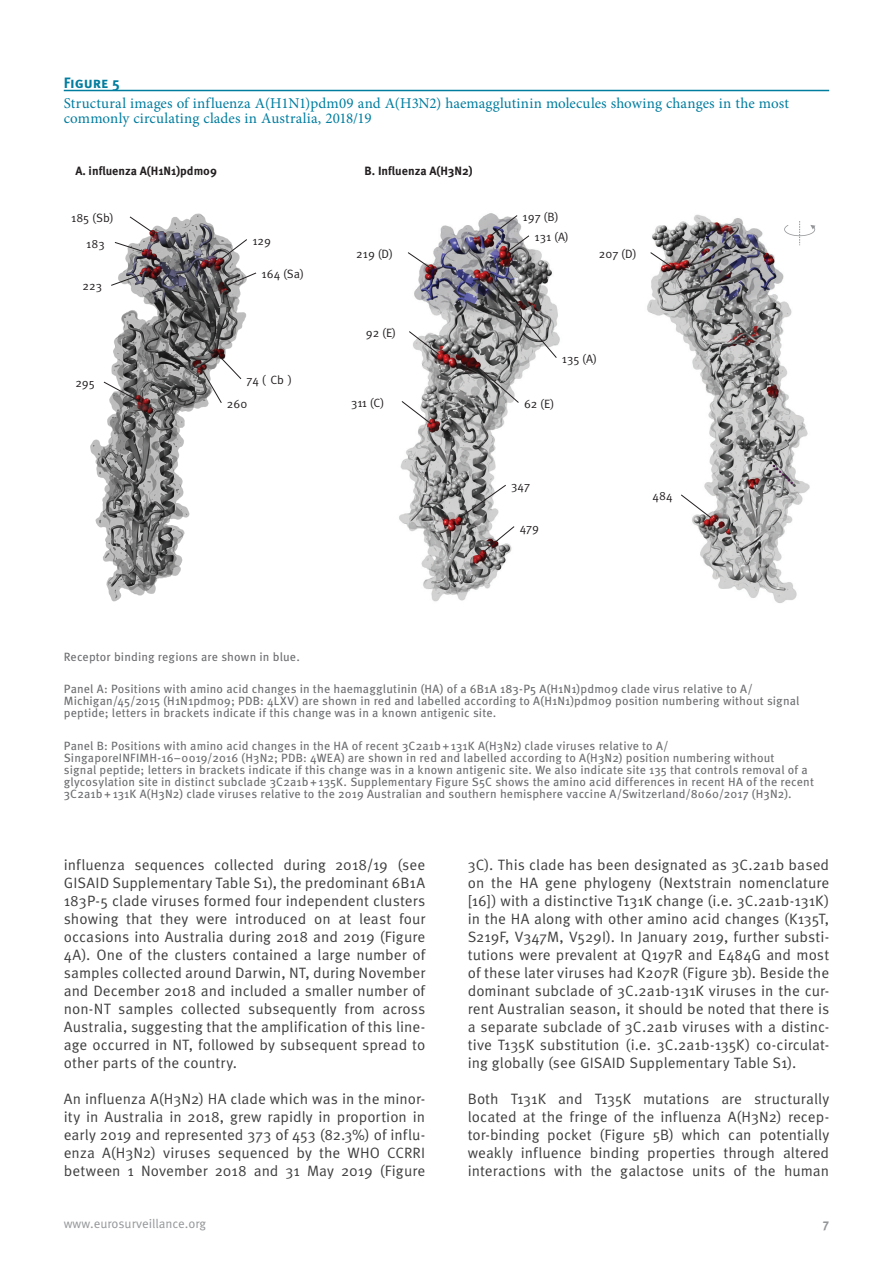
<style>
.page{position:relative;width:893px;height:1263px;background:#fff}
.page>*{position:absolute;margin:0;border:0;box-sizing:border-box;transform-origin:0 0}
.t1{font:15px/18px "Meta Pro";letter-spacing:.005em;color:#3e3e3f;text-align:justify}
.t2{font:15px/15px "Minion Pro";letter-spacing:.005em;color:#007d9f}
.t3{font:700 15px "Meta Pro";letter-spacing:-.005em;color:#007d9f}
.t4{font:12.75px "Meta Pro";color:#939598}
.t5{font:700 12.75px "Meta Pro";color:#939598}
.t6{font:12px/12px "Meta Pro";letter-spacing:.01em;color:#6c6d70}
.t7{font:12px "Meta Pro";color:#231f20}
.t8{font:700 12px "Meta Pro";color:#231f20}
</style>
<div class="page">
<hr style="left:64px;top:90px;width:765px;height:1px;background:#007d9f">
<img style="left:90px;top:213px;width:157px;height:389px">
<svg style="left:220px;top:239px;width:27px;height:21px"></svg>
<svg style="left:129px;top:216px;width:24px;height:17px"></svg>
<svg style="left:114px;top:242px;width:30px;height:10px"></svg>
<svg style="left:111px;top:274px;width:32px;height:12px"></svg>
<svg style="left:201px;top:358px;width:41px;height:45px"></svg>
<svg style="left:221px;top:272px;width:36px;height:16px"></svg>
<svg style="left:103px;top:382px;width:40px;height:21px"></svg>
<img style="left:399px;top:213px;width:161px;height:389px">
<img style="left:647px;top:214px;width:169px;height:389px">
<svg style="left:784px;top:221px;width:31px;height:24px"></svg>
<svg style="left:490px;top:215px;width:39px;height:39px"></svg>
<svg style="left:408px;top:252px;width:23px;height:17px"></svg>
<svg style="left:409px;top:331px;width:30px;height:24px"></svg>
<svg style="left:401px;top:401px;width:31px;height:24px"></svg>
<svg style="left:460px;top:485px;width:46px;height:33px"></svg>
<svg style="left:482px;top:526px;width:33px;height:27px"></svg>
<svg style="left:681px;top:494px;width:30px;height:24px"></svg>
<svg style="left:477px;top:366px;width:42px;height:37px;background:#a4a4a4"></svg>
<svg style="left:490px;top:280px;width:67px;height:78px;background:#969696"></svg>
<svg style="left:650px;top:252px;width:24px;height:17px"></svg>
<p class="t3" style="left:64px;top:73px;width:58px">Figure 5</p>
<p class="t2" style="left:64px;top:96px;width:727px">Structural images of influenza A(H1N1)pdm09 and A(H3N2) haemagglutinin molecules showing changes in the most commonly circulating clades in Australia, 2018/19</p>
<p class="t8" style="left:75px;top:163px;width:143px">A. influenza A(H1N1)pdm09</p>
<p class="t8" style="left:365px;top:163px;width:110px">B. Influenza A(H3N2)</p>
<p class="t7" style="left:71px;top:210px;width:44px">185 (Sb)</p>
<p class="t7" style="left:86px;top:236px;width:20px">183</p>
<p class="t7" style="left:83px;top:279px;width:21px">223</p>
<p class="t7" style="left:75px;top:375px;width:21px">295</p>
<p class="t7" style="left:252px;top:233px;width:20px">129</p>
<p class="t7" style="left:262px;top:266px;width:44px">164 (Sa)</p>
<p class="t7" style="left:247px;top:372px;width:47px">74 ( Cb )</p>
<p class="t7" style="left:227px;top:396px;width:22px">260</p>
<p class="t7" style="left:356px;top:246px;width:38px">219 (D)</p>
<p class="t7" style="left:366px;top:325px;width:32px">92 (E)</p>
<p class="t7" style="left:351px;top:395px;width:35px">311 (C)</p>
<p class="t7" style="left:523px;top:209px;width:38px">197 (B)</p>
<p class="t7" style="left:535px;top:229px;width:36px">131 (A)</p>
<p class="t7" style="left:599px;top:246px;width:39px">207 (D)</p>
<p class="t7" style="left:562px;top:351px;width:37px">135 (A)</p>
<p class="t7" style="left:524px;top:396px;width:32px">62 (E)</p>
<p class="t7" style="left:511px;top:478px;width:20px">347</p>
<p class="t7" style="left:520px;top:520px;width:21px">479</p>
<p class="t7" style="left:653px;top:488px;width:21px">484</p>
<p class="t6" style="left:64px;top:651px;width:238px">Receptor binding regions are shown in blue.</p>
<p class="t6" style="left:64px;top:683px;width:737px">Panel A: Positions with amino acid changes in the haemagglutinin (HA) of a 6B1A 183-P5 A(H1N1)pdm09 clade virus relative to A/<br>Michigan/45/2015 (H1N1pdm09; PDB: 4LXV) are shown in red and labelled according to A(H1N1)pdm09 position numbering without signal peptide; letters in brackets indicate if this change was in a known antigenic site.</p>
<p class="t6" style="left:64px;top:740px;width:752px">Panel B: Positions with amino acid changes in the HA of recent 3C2a1b+131K A(H3N2) clade viruses relative to A/ SingaporeINFIMH-16–0019/2016 (H3N2; PDB: 4WEA) are shown in red and labelled according to A(H3N2) position numbering without<br>signal peptide; letters in brackets indicate if this change was in a known antigenic site. We also indicate site 135 that controls removal of a glycosylation site in distinct subclade 3C2a1b+135K. Supplementary Figure S5C shows the amino acid differences in recent HA of the recent 3C2a1b+131K A(H3N2) clade viruses relative to the 2019 Australian and southern hemisphere vaccine A/Switzerland/8060/2017 (H3N2).</p>
<p class="t1" style="left:64px;top:856px;width:363px">influenza sequences collected during 2018/19 (see GISAID Supplementary Table S1), the predominant 6B1A 183P-5 clade viruses formed four independent clusters showing that they were introduced on at least four occasions into Australia during 2018 and 2019 (Figure 4A). One of the clusters contained a large number of samples collected around Darwin, NT, during November and December 2018 and included a smaller number of non-NT samples collected subsequently from across Australia, suggesting that the amplification of this line&shy;age occurred in NT, followed by subsequent spread to other parts of the country.</p>
<p class="t1" style="left:64px;top:1090px;width:363px">An influenza A(H3N2) HA clade which was in the minor&shy;ity in Australia in 2018, grew rapidly in proportion in early 2019 and represented 373 of 453 (82.3%) of influ&shy;enza A(H3N2) viruses sequenced by the WHO CCRRI between 1 November 2018 and 31 May 2019 (Figure</p>
<p class="t1" style="left:468px;top:856px;width:363px">3C). This clade has been designated as 3C.2a1b based on the HA gene phylogeny (Nextstrain nomenclature [16]) with a distinctive T131K change (i.e. 3C.2a1b-131K) in the HA along with other amino acid changes (K135T, S219F, V347M, V529I). In January 2019, further substi&shy;tutions were prevalent at Q197R and E484G and most of these later viruses had K207R (Figure 3b). Beside the dominant subclade of 3C.2a1b-131K viruses in the cur&shy;rent Australian season, it should be noted that there is a separate subclade of 3C.2a1b viruses with a distinc&shy;tive T135K substitution (i.e. 3C.2a1b-135K) co-circulat&shy;ing globally (see GISAID Supplementary Table S1).</p>
<p class="t1" style="left:468px;top:1090px;width:363px">Both T131K and T135K mutations are structurally located at the fringe of the influenza A(H3N2) recep&shy;tor-binding pocket (Figure 5B) which can potentially weakly influence binding properties through altered interactions with the galactose units of the human</p>
<p class="t4" style="left:64px;top:1215px;width:144px">www.eurosurveillance.org</p>
<p class="t5" style="left:823px;top:1215px;width:8px">7</p>
</div>
